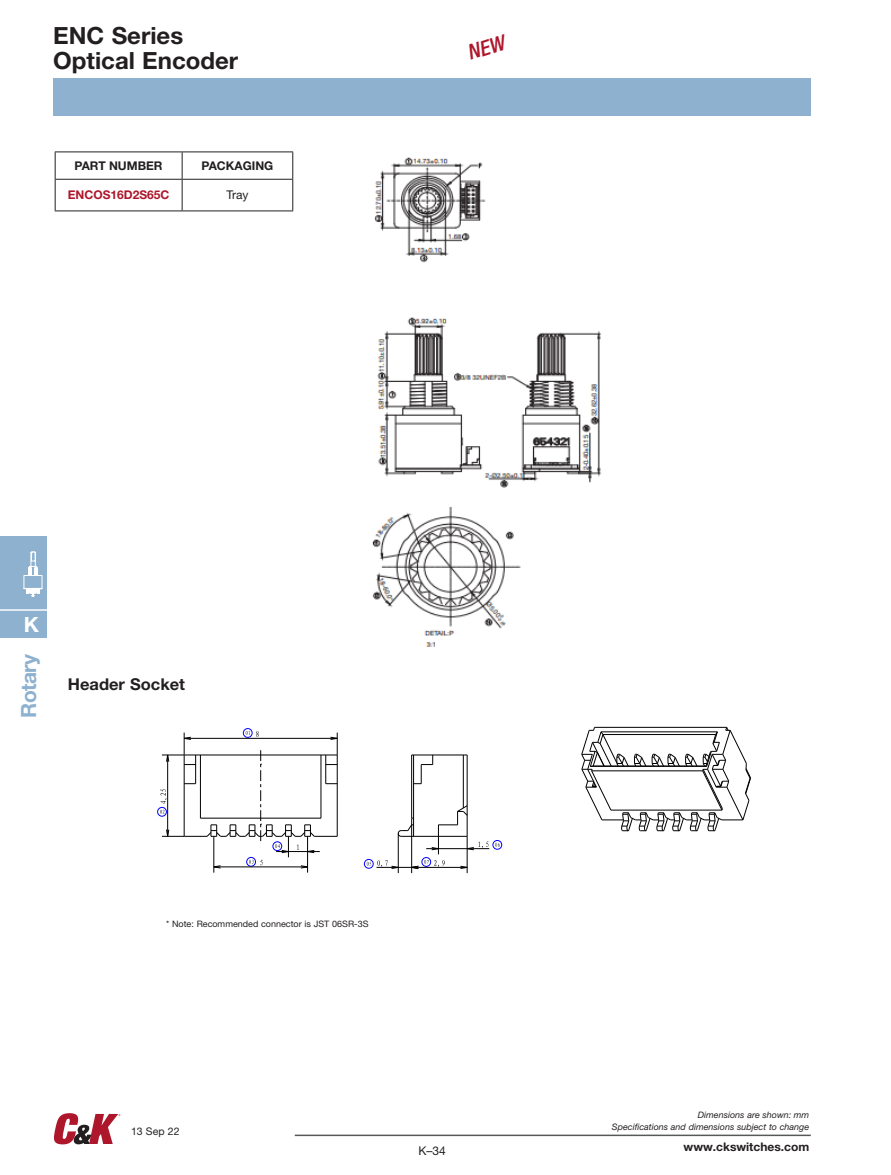
<style>
.page{position:relative;width:891px;height:1175px;background:#fff}
.page>*{position:absolute;margin:0;border:0;box-sizing:border-box;transform-origin:0 0}
.Page_head_right{font:700 23.7px "Helvetica Neue LT Std";color:#231f20}
.t1{font:700 21px "Helvetica Neue";letter-spacing:-.025em;color:#8db1ce}
.t2{font:700 21px "Helvetica Neue";color:#fff}
.Main_head{font:700 16.35px "Helvetica Neue LT Std";color:#231f20}
.t3{font:700 12px "Helvetica Neue LT Std";color:#231f20}
.t4{font:700 12px "Helvetica Neue LT Std";color:#ae172b}
.t5{font:12px "Helvetica Neue LT Std";color:#231f20}
.footer-url{font:700 11.85px "Helvetica Neue LT Std";color:#231f20}
.t6{font:10.5px "Helvetica Neue LT Std";color:#231f20}
.footer-dim{font:italic 8.85px/11.9px "Helvetica Neue LT Std";color:#231f20;text-align:right}
.t7{font:8.85px "Helvetica Neue LT Std";color:#231f20}
</style>
<div class="page">
<div style="left:0;top:536px;width:47px;height:102px;background:#8db1ce"></div>
<hr style="left:0;top:609px;width:47px;height:2px;background:#fff">
<svg style="left:23px;top:551px;width:20px;height:46px"></svg>
<hr style="left:295px;top:1134px;width:516px;height:2px;background:#57585a">
<svg style="left:54px;top:1113px;width:66px;height:31px"></svg>
<hr style="left:53px;top:78px;width:758px;height:2px;background:#231f20">
<div style="left:53px;top:79px;width:758px;height:37px;background:#8db1ce"></div>
<hr style="left:55px;top:151px;width:127px;height:1px;background:#231f20">
<svg style="left:55px;top:152px;width:1px;height:27px"></svg>
<hr style="left:182px;top:151px;width:111px;height:1px;background:#231f20">
<svg style="left:182px;top:152px;width:1px;height:27px"></svg>
<svg style="left:292px;top:152px;width:1px;height:27px"></svg>
<hr style="left:55px;top:179px;width:127px;height:1px;background:#231f20">
<hr style="left:55px;top:180px;width:1px;height:30px;background:#231f20">
<hr style="left:182px;top:179px;width:111px;height:1px;background:#231f20">
<hr style="left:182px;top:180px;width:1px;height:30px;background:#231f20">
<hr style="left:292px;top:180px;width:1px;height:30px;background:#231f20">
<hr style="left:55px;top:210px;width:127px;height:1px;background:#231f20">
<hr style="left:182px;top:210px;width:111px;height:1px;background:#231f20">
<img style="left:372px;top:157px;width:229px;height:490px">
<div style="left:243px;top:728px;width:9px;height:9px;border:1px solid #00f;border-radius:50%"></div>
<div style="left:157px;top:807px;width:10px;height:9px;border:1px solid #00f;border-radius:50%"></div>
<svg style="left:367px;top:861px;width:4px;height:4px"></svg>
<div style="left:364px;top:859px;width:9px;height:9px;border:1px solid #00f;border-radius:50%"></div>
<div style="left:422px;top:857px;width:9px;height:9px;border:1px solid #00f;border-radius:50%"></div>
<svg style="left:495px;top:842px;width:5px;height:4px"></svg>
<div style="left:493px;top:840px;width:9px;height:9px;border:1px solid #00f;border-radius:50%"></div>
<hr style="left:401px;top:836px;width:66px;height:1px;background:#000">
<hr style="left:411px;top:755px;width:1px;height:63px;background:#000">
<hr style="left:413px;top:755px;width:1px;height:81px;background:#000">
<hr style="left:463px;top:755px;width:1px;height:53px;background:#000">
<svg style="left:414px;top:755px;width:19px;height:29px"></svg>
<hr style="left:467px;top:755px;width:1px;height:81px;background:#000">
<hr style="left:412px;top:754px;width:55px;height:1px;background:#000">
<svg style="left:398px;top:818px;width:16px;height:18px"></svg>
<svg style="left:581px;top:727px;width:170px;height:104px"></svg>
<svg style="left:460px;top:865px;width:7px;height:4px"></svg>
<svg style="left:410px;top:860px;width:35px;height:9px"></svg>
<svg style="left:377px;top:860px;width:23px;height:9px"></svg>
<hr style="left:214px;top:836px;width:1px;height:36px;background:#000">
<hr style="left:307px;top:836px;width:1px;height:36px;background:#000">
<svg style="left:160px;top:731px;width:178px;height:137px"></svg>
<hr style="left:377px;top:867px;width:90px;height:1px;background:#000">
<hr style="left:426px;top:848px;width:63px;height:1px;background:#000">
<hr style="left:398px;top:833px;width:1px;height:40px;background:#000">
<hr style="left:411px;top:818px;width:1px;height:55px;background:#000">
<svg style="left:431px;top:805px;width:58px;height:49px"></svg>
<hr style="left:467px;top:836px;width:1px;height:37px;background:#000">
<p class="Page_head_right" style="left:53px;top:21px;width:131px">ENC Series</p>
<p class="Page_head_right" style="left:53px;top:46px;width:187px">Optical Encoder</p>
<p class="t3" style="left:75px;top:158px;width:90px">PART NUMBER</p>
<p class="t3" style="left:202px;top:158px;width:73px">PACKAGING</p>
<p class="t4" style="left:68px;top:188px;width:103px">ENCOS16D2S65C</p>
<p class="t5" style="left:226px;top:188px;width:24px">Tray</p>
<p class="t2" style="left:24px;top:611px;width:17px">K</p>
<p class="t1" style="left:16px;top:718px;width:66px;rotate:-90deg">Rotary</p>
<p class="Main_head" style="left:68px;top:674px;width:119px">Header Socket</p>
<p class="t7" style="left:166px;top:918px;width:204px">* Note: Recommended connector is JST 06SR-3S</p>
<p class="t6" style="left:131px;top:1125px;width:50px">13 Sep 22</p>
<p class="t5" style="left:418px;top:1143px;width:29px">K–34</p>
<p class="footer-dim" style="left:612px;top:1108px;width:199px">Dimensions are shown: mm<br>Specifications and dimensions subject to change</p>
<p class="footer-url" style="left:684px;top:1139px;width:127px">www.ckswitches.com</p>
</div>
